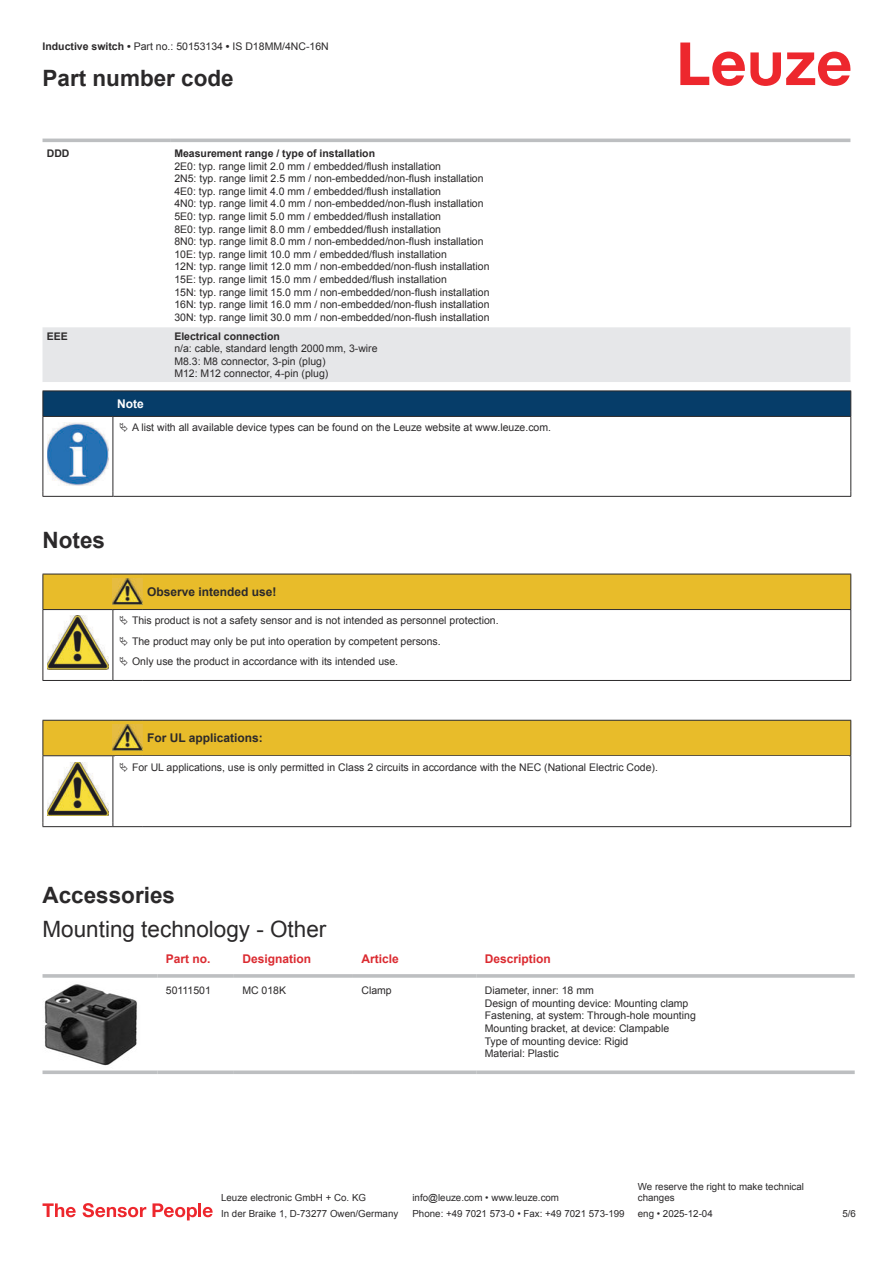
<style>
.page{position:relative;width:893px;height:1263px;background:#fff}
.page>*{position:absolute;margin:0;border:0;box-sizing:border-box;transform-origin:0 0}
.t1{font:700 22.5px "Arial";color:#2b292a}
.t2{font:22.5px "Arial";color:#2b292a}
.t3{font:700 12px "Arial";color:#2b292a}
.t4{font:700 12px "Arial";color:#db2a30}
.t5{font:700 12px "Arial";color:#fff}
.t6{font:10.5px/12.6px "Arial";color:#2b292a}
.t7{font:700 10.5px "Arial";color:#2b292a}
.t8{font:9.75px/11.7px "Arial";color:#2b292a}
.s1{font-weight:700}
</style>
<div class="page">
<svg style="left:680px;top:43px;width:170px;height:43px"></svg>
<svg style="left:43px;top:138px;width:807px;height:1px"></svg>
<div style="left:43px;top:327px;width:807px;height:55px;background:#e6e7e9"></div>
<hr style="left:43px;top:139px;width:127px;height:3px;background:#bdbfc1">
<hr style="left:170px;top:139px;width:680px;height:3px;background:#bdbfc1">
<svg style="left:43px;top:974px;width:114px;height:4px"></svg>
<hr style="left:157px;top:974px;width:77px;height:4px;background:#c6c7c9">
<svg style="left:234px;top:974px;width:119px;height:4px"></svg>
<svg style="left:353px;top:974px;width:123px;height:4px"></svg>
<hr style="left:476px;top:974px;width:379px;height:4px;background:#c6c7c9">
<svg style="left:43px;top:1070px;width:114px;height:4px"></svg>
<svg style="left:157px;top:1070px;width:77px;height:4px"></svg>
<svg style="left:234px;top:1070px;width:119px;height:4px"></svg>
<svg style="left:353px;top:1070px;width:123px;height:4px"></svg>
<svg style="left:476px;top:1070px;width:379px;height:4px;background:#c5c7c8"></svg>
<img style="left:44px;top:984px;width:93px;height:82px">
<svg style="left:43px;top:1203px;width:33px;height:14px"></svg>
<svg style="left:83px;top:1203px;width:63px;height:14px"></svg>
<svg style="left:153px;top:1203px;width:44px;height:17px"></svg>
<hr style="left:198px;top:1203px;width:3px;height:14px;background:#ed272d">
<svg style="left:203px;top:1207px;width:10px;height:10px"></svg>
<svg style="left:44px;top:417px;width:806px;height:79px"></svg>
<hr style="left:43px;top:416px;width:70px;height:1px;background:#2b292a">
<div style="left:43px;top:391px;width:808px;height:25px;background:#063d69"></div>
<hr style="left:113px;top:416px;width:738px;height:1px;background:#2b292a">
<hr style="left:43px;top:417px;width:1px;height:75px;background:#2b292a">
<hr style="left:113px;top:417px;width:1px;height:75px;background:#2b292a">
<hr style="left:850px;top:417px;width:1px;height:75px;background:#2b292a">
<hr style="left:43px;top:496px;width:70px;height:1px;background:#2b292a">
<hr style="left:113px;top:496px;width:738px;height:1px;background:#2b292a">
<img style="left:47px;top:423px;width:61px;height:63px">
<div style="left:115px;top:417px;width:734px;height:21px;background:#fff"></div>
<hr style="left:43px;top:680px;width:70px;height:1px;background:#2b292a">
<hr style="left:113px;top:680px;width:30px;height:1px;background:#2b292a">
<hr style="left:143px;top:680px;width:708px;height:1px;background:#2b292a">
<div style="left:44px;top:721px;width:806px;height:34px;background:#e8bc2a"></div>
<hr style="left:43px;top:720px;width:70px;height:1px;background:#2b292a">
<hr style="left:43px;top:721px;width:1px;height:34px;background:#2b292a">
<hr style="left:43px;top:755px;width:70px;height:1px;background:#2b292a">
<hr style="left:113px;top:720px;width:30px;height:1px;background:#2b292a">
<hr style="left:113px;top:755px;width:30px;height:1px;background:#2b292a">
<hr style="left:143px;top:720px;width:708px;height:1px;background:#2b292a">
<hr style="left:850px;top:721px;width:1px;height:34px;background:#2b292a">
<hr style="left:143px;top:755px;width:708px;height:1px;background:#2b292a">
<hr style="left:43px;top:756px;width:1px;height:66px;background:#2b292a">
<hr style="left:113px;top:756px;width:1px;height:66px;background:#2b292a">
<hr style="left:850px;top:756px;width:1px;height:66px;background:#2b292a">
<hr style="left:43px;top:826px;width:70px;height:1px;background:#2b292a">
<hr style="left:113px;top:826px;width:30px;height:1px;background:#2b292a">
<hr style="left:143px;top:826px;width:708px;height:1px;background:#2b292a">
<img style="left:113px;top:724px;width:30px;height:27px">
<img style="left:47px;top:762px;width:61px;height:54px">
<svg style="left:43px;top:574px;width:808px;height:106px"></svg>
<p class="t6" style="left:43px;top:41px;width:288px"><span class="s1">Inductive switch •</span> Part no.: 50153134 <span class="s1">•</span> IS D18MM/4NC-16N</p>
<h1 class="t1" style="left:43px;top:69px;width:193px">Part number code</h1>
<p class="t7" style="left:47px;top:149px;width:24px">DDD</p>
<p class="t7" style="left:174px;top:149px;width:202px">Measurement range / type of installation</p>
<p class="t6" style="left:174px;top:161px;width:317px">2E0: typ. range limit 2.0 mm / embedded/flush installation<br>2N5: typ. range limit 2.5 mm / non-embedded/non-flush installation 4E0: typ. range limit 4.0 mm / embedded/flush installation<br>4N0: typ. range limit 4.0 mm / non-embedded/non-flush installation 5E0: typ. range limit 5.0 mm / embedded/flush installation<br>8E0: typ. range limit 8.0 mm / embedded/flush installation<br>8N0: typ. range limit 8.0 mm / non-embedded/non-flush installation 10E: typ. range limit 10.0 mm / embedded/flush installation<br>12N: typ. range limit 12.0 mm / non-embedded/non-flush installation 15E: typ. range limit 15.0 mm / embedded/flush installation<br>15N: typ. range limit 15.0 mm / non-embedded/non-flush installation 16N: typ. range limit 16.0 mm / non-embedded/non-flush installation 30N: typ. range limit 30.0 mm / non-embedded/non-flush installation</p>
<p class="t7" style="left:47px;top:332px;width:23px">EEE</p>
<p class="t7" style="left:174px;top:332px;width:107px">Electrical connection</p>
<p class="t6" style="left:174px;top:343px;width:205px">n/a: cable, standard length 2000 mm, 3-wire<br>M8.3: M8 connector, 3-pin (plug)<br>M12: M12 connector, 4-pin (plug)</p>
<p class="t5" style="left:117px;top:399px;width:28px">Note</p>
<p class="t6" style="left:132px;top:422px;width:421px">A list with all available device types can be found on the Leuze website at www.leuze.com.</p>
<h1 class="t1" style="left:43px;top:531px;width:64px">Notes</h1>
<p class="t3" style="left:147px;top:587px;width:131px">Observe intended use!</p>
<p class="t6" style="left:132px;top:611px;width:368px;line-height:20.2px">This product is not a safety sensor and is not intended as personnel protection.<br>The product may only be put into operation by competent persons.<br>Only use the product in accordance with its intended use.</p>
<p class="t3" style="left:147px;top:733px;width:117px">For UL applications:</p>
<p class="t6" style="left:132px;top:761px;width:527px">For UL applications, use is only permitted in Class 2 circuits in accordance with the NEC (National Electric Code).</p>
<h1 class="t1" style="left:43px;top:886px;width:134px">Accessories</h1>
<h1 class="t2" style="left:43px;top:921px;width:285px">Mounting technology - Other</h1>
<p class="t4" style="left:166px;top:954px;width:46px">Part no.</p>
<p class="t4" style="left:242px;top:954px;width:70px">Designation</p>
<p class="t4" style="left:361px;top:954px;width:39px">Article</p>
<p class="t4" style="left:485px;top:954px;width:68px">Description</p>
<p class="t6" style="left:166px;top:985px;width:47px">50111501</p>
<p class="t6" style="left:242px;top:985px;width:45px">MC 018K</p>
<p class="t6" style="left:361px;top:985px;width:32px">Clamp</p>
<p class="t6" style="left:485px;top:985px;width:213px">Diameter, inner: 18 mm<br>Design of mounting device: Mounting clamp Fastening, at system: Through-hole mounting Mounting bracket, at device: Clampable<br>Type of mounting device: Rigid<br>Material: Plastic</p>
<p class="t8" style="left:221px;top:1193px;width:146px">Leuze electronic GmbH + Co. KG</p>
<p class="t8" style="left:412px;top:1193px;width:148px">info@leuze.com • www.leuze.com</p>
<p class="t8" style="left:638px;top:1181px;width:168px">We reserve the right to make technical changes</p>
<p class="t8" style="left:221px;top:1209px;width:179px">In der Braike 1, D-73277 Owen/Germany</p>
<p class="t8" style="left:412px;top:1209px;width:214px">Phone: +49 7021 573-0 • Fax: +49 7021 573-199</p>
<p class="t8" style="left:638px;top:1209px;width:76px">eng • 2025-12-04</p>
<p class="t8" style="left:842px;top:1209px;width:15px">5 /6</p>
</div>
